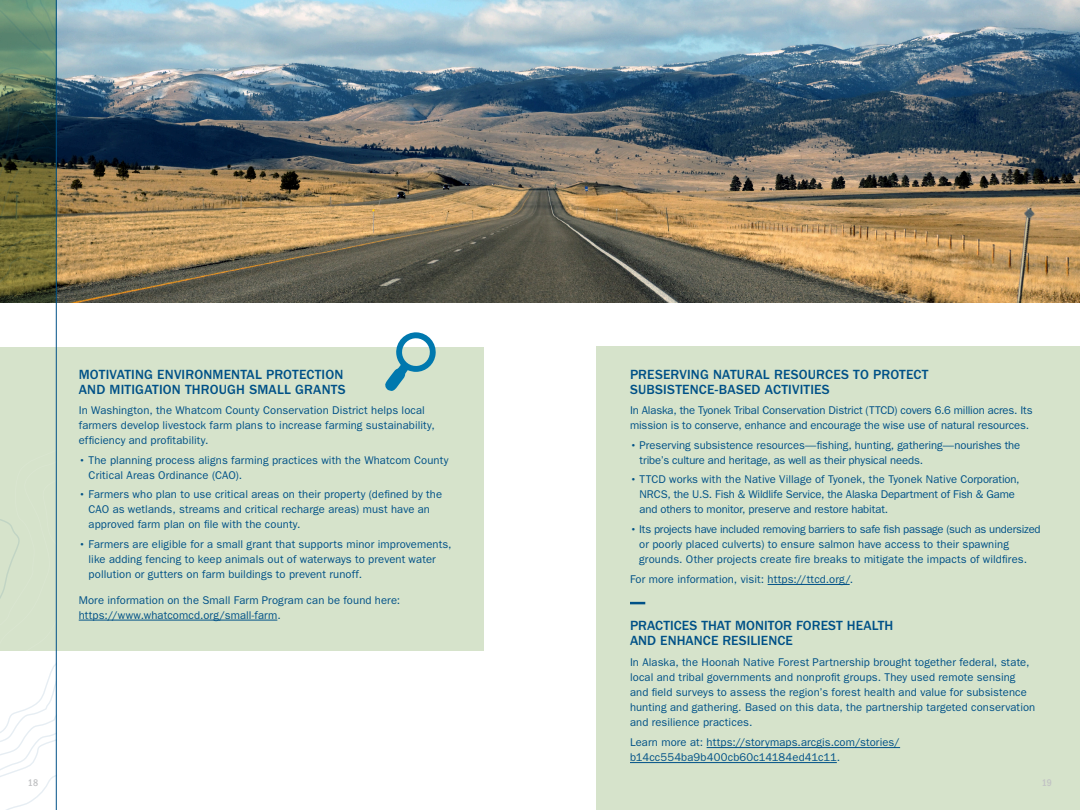
<style>
.page{position:relative;width:1080px;height:810px;background:#fff}
.page>*{position:absolute;margin:0;border:0;box-sizing:border-box;transform-origin:0 0}
.t1{font:500 13.75px/15px "ITC Franklin Gothic Std";letter-spacing:.015em;color:#005187}
.t2{font:11.25px/15px "ITC Franklin Gothic Std";letter-spacing:.005em;color:#005187}
.t3{font:500 condensed 10px "ITC Franklin Gothic Std";color:#c1c2c4}
.s1{font-weight:500}
</style>
<div class="page">
<img style="left:57px;top:0;width:1023px;height:303px">
<div style="left:596px;top:347px;width:484px;height:463px;background:#d6e3cb"></div>
<hr style="left:768px;top:584px;width:82px;height:1px;background:#005187">
<hr style="left:707px;top:747px;width:193px;height:1px;background:#005187">
<hr style="left:630px;top:762px;width:207px;height:1px;background:#005187">
<div style="left:0;top:347px;width:484px;height:303px;background:#d6e3cb"></div>
<hr style="left:79px;top:620px;width:198px;height:1px;background:#005187">
<svg style="left:0;top:0;width:56px;height:405px"></svg>
<svg style="left:0;top:405px;width:56px;height:405px"></svg>
<hr style="left:56px;top:0;width:1px;height:810px;background:#005187">
<svg style="left:630px;top:602px;width:15px;height:2px"></svg>
<svg style="left:385px;top:332px;width:51px;height:59px"></svg>
<h2 class="t1" style="left:79px;top:367px;width:269px">MOTIVATING ENVIRONMENTAL PROTECTION<br>AND MITIGATION THROUGH SMALL GRANTS</h2>
<p class="t2" style="left:79px;top:403px;width:358px">In Washington, the Whatcom County Conservation District helps local farmers develop livestock farm plans to increase farming sustainability, efficiency and profitability.</p>
<p class="t2" style="left:89px;top:452px;width:361px;text-indent:-10px"><span class="s1">•</span> The planning process aligns farming practices with the Whatcom County<br>Critical Areas Ordinance (CAO).</p>
<p class="t2" style="left:89px;top:487px;width:355px;text-indent:-10px"><span class="s1">•</span> Farmers who plan to use critical areas on their property (defined by the<br>CAO as wetlands, streams and critical recharge areas) must have an approved farm plan on file with the county.</p>
<p class="t2" style="left:89px;top:536px;width:365px;text-indent:-10px"><span class="s1">•</span> Farmers are eligible for a small grant that supports minor improvements, like adding fencing to keep animals out of waterways to prevent water pollution or gutters on farm buildings to prevent runoff.</p>
<p class="t2" style="left:79px;top:593px;width:323px">More information on the Small Farm Program can be found here: https://www.whatcomcd.org/small-farm.</p>
<p class="t3" style="left:28px;top:777px;width:12px">18</p>
<h2 class="t1" style="left:630px;top:367px;width:300px">PRESERVING NATURAL RESOURCES TO PROTECT<br>SUBSISTENCE-BASED ACTIVITIES</h2>
<p class="t2" style="left:630px;top:403px;width:404px">In Alaska, the Tyonek Tribal Conservation District (TTCD) covers 6.6 million acres. Its mission is to conserve, enhance and encourage the wise use of natural resources.</p>
<p class="t2" style="left:640px;top:437px;width:382px;text-indent:-10px"><span class="s1">•</span> Preserving subsistence resources—fishing, hunting, gathering—nourishes the tribe’s culture and heritage, as well as their physical needs.</p>
<p class="t2" style="left:640px;top:472px;width:382px;text-indent:-10px"><span class="s1">•</span> TTCD works with the Native Village of Tyonek, the Tyonek Native Corporation,<br>NRCS, the U.S. Fish &amp; Wildlife Service, the Alaska Department of Fish &amp; Game and others to monitor, preserve and restore habitat.</p>
<p class="t2" style="left:639px;top:521px;width:403px;text-indent:-9px"><span class="s1">•</span> Its projects have included removing barriers to safe fish passage (such as undersized or poorly placed culverts) to ensure salmon have access to their spawning grounds. Other projects create fire breaks to mitigate the impacts of wildfires.</p>
<p class="t2" style="left:630px;top:572px;width:225px">For more information, visit: https://ttcd.org/.</p>
<h2 class="t1" style="left:630px;top:618px;width:265px">PRACTICES THAT MONITOR FOREST HEALTH<br>AND ENHANCE RESILIENCE</h2>
<p class="t2" style="left:630px;top:655px;width:407px">In Alaska, the Hoonah Native Forest Partnership brought together federal, state, local and tribal governments and nonprofit groups. They used remote sensing and field surveys to assess the region’s forest health and value for subsistence hunting and gathering. Based on this data, the partnership targeted conservation and resilience practices.</p>
<p class="t2" style="left:630px;top:735px;width:272px">Learn more at: https://storymaps.arcgis.com/stories/ b14cc554ba9b400cb60c14184ed41c11.</p>
<p class="t3" style="left:1042px;top:777px;width:12px">19</p>
</div>
